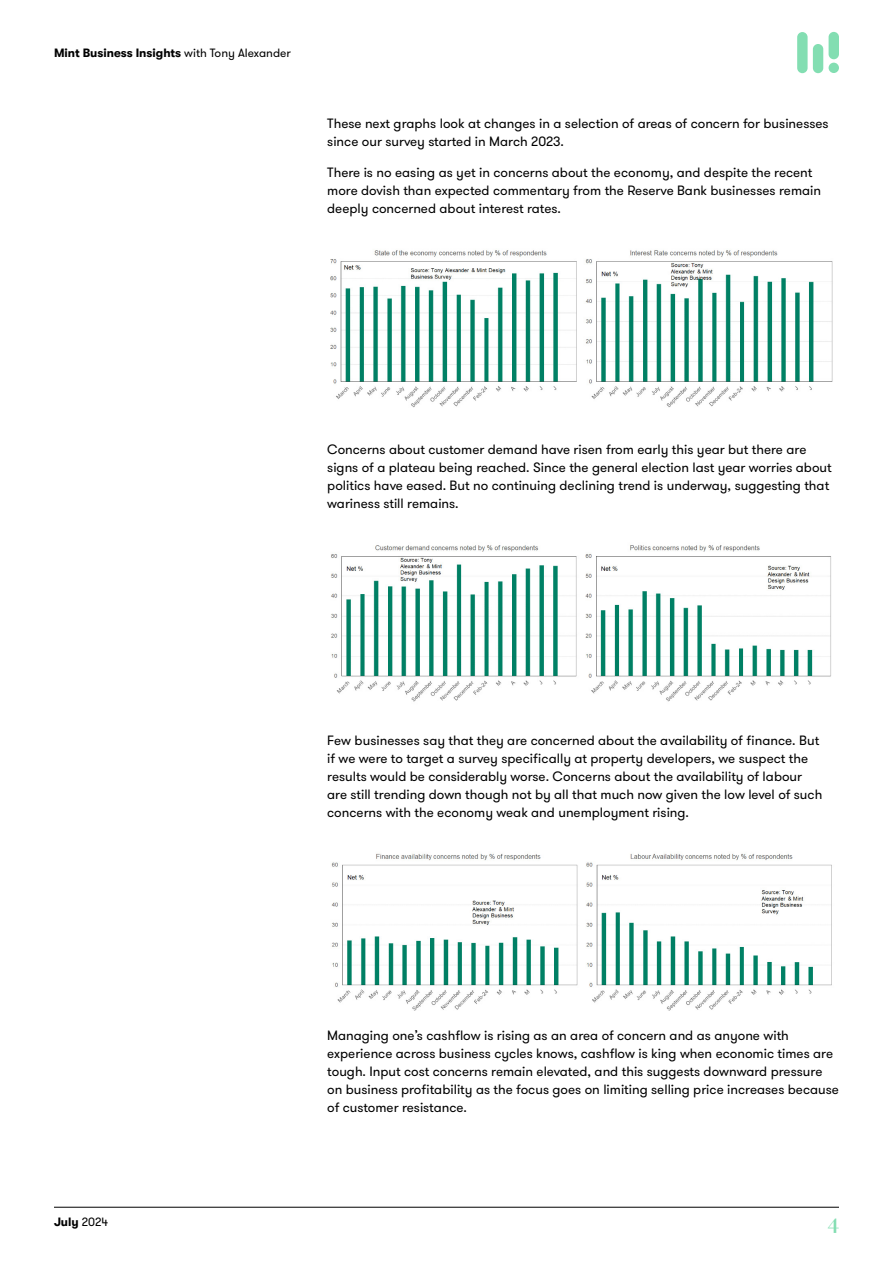
<style>
.page{position:relative;width:893px;height:1263px;background:#fff}
.page>*{position:absolute;margin:0;border:0;box-sizing:border-box;transform-origin:0 0}
.t1{font:500 21px "GT Super Display";color:#83deb2}
.t2{font:13.5px/18px "GT Walsheim";color:#000}
.t3{font:700 12px "GT Walsheim";color:#000}
.s1{font-weight:400}
</style>
<div class="page">
<hr style="left:54px;top:1207px;width:785px;height:1px;background:#000">
<div style="left:797px;top:32px;width:11px;height:41px;background:#83deb2;border-radius:5px"></div>
<div style="left:813px;top:44px;width:10px;height:29px;background:#83deb2;border-radius:5px"></div>
<div style="left:829px;top:32px;width:10px;height:27px;background:#83deb2;border-radius:5px"></div>
<div style="left:829px;top:63px;width:10px;height:10px;background:#83deb2;border-radius:50%"></div>
<img style="left:330px;top:250px;width:503px;height:158px">
<img style="left:331px;top:545px;width:500px;height:157px">
<img style="left:331px;top:853px;width:501px;height:158px">
<p class="t3" style="left:54px;top:46px;width:238px">Mint Business Insights <span class="s1">with Tony Alexander</span></p>
<p class="t2" style="left:327px;top:115px;width:503px">These next graphs look at changes in a selection of areas of concern for businesses since our survey started in March 2023.</p>
<p class="t2" style="left:327px;top:163px;width:495px">There is no easing as yet in concerns about the economy, and despite the recent more dovish than expected commentary from the Reserve Bank businesses remain deeply concerned about interest rates.</p>
<p class="t3" style="left:54px;top:1215px;width:56px">July <span class="s1">2024</span></p>
<p class="t2" style="left:327px;top:441px;width:506px">Concerns about customer demand have risen from early this year but there are signs of a plateau being reached. Since the general election last year worries about politics have eased. But no continuing declining trend is underway, suggesting that wariness still remains.</p>
<p class="t2" style="left:327px;top:731px;width:497px">Few businesses say that they are concerned about the availability of finance. But if we were to target a survey specifically at property developers, we suspect the results would be considerably worse. Concerns about the availability of labour are still trending down though not by all that much now given the low level of such concerns with the economy weak and unemployment rising.</p>
<p class="t2" style="left:327px;top:1027px;width:513px">Managing one’s cashflow is rising as an area of concern and as anyone with experience across business cycles knows, cashflow is king when economic times are tough. Input cost concerns remain elevated, and this suggests downward pressure on business profitability as the focus goes on limiting selling price increases because of customer resistance.</p>
<h1 class="t1" style="left:828px;top:1211px;width:13px">4</h1>
</div>
